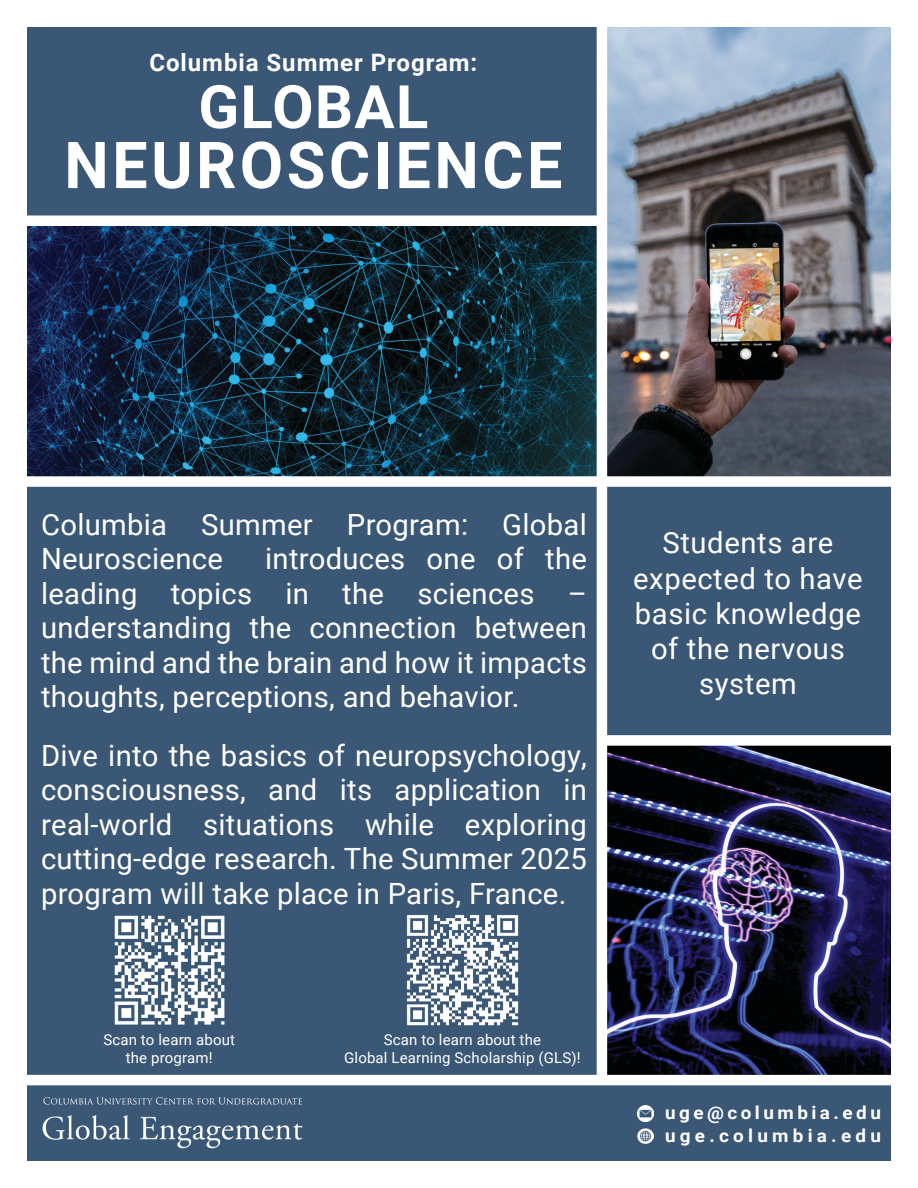
<style>
.page{position:relative;width:918px;height:1188px;background:#fff}
.page>*{position:absolute;margin:0;border:0;box-sizing:border-box;transform-origin:0 0}
.t1{font:700 64.8px "Roboto";letter-spacing:.055em;color:#fff}
.t2{font:700 60px "Roboto";letter-spacing:.02em;color:#fff}
.t3{font:29.25px/34.5px "Roboto";letter-spacing:.01em;color:#fff;text-align:justify}
.t4{font:700 24px "Roboto";letter-spacing:.04em;color:#fff}
.t5{font:700 18px "Roboto";letter-spacing:.185em;color:#fff;scale:1.05 1}
.t6{font:700 18px "Roboto";letter-spacing:.225em;color:#fff;scale:1.05 1}
.t7{font:15px/18px "Roboto";letter-spacing:.01em;color:#fff;text-align:center}
</style>
<div class="page">
<div style="left:27px;top:27px;width:864px;height:1134px;background:#3a5775"></div>
<img style="left:607px;top:746px;width:284px;height:329px">
<img style="left:28px;top:226px;width:569px;height:250px">
<img style="left:607px;top:27px;width:284px;height:449px">
<img style="left:42px;top:1097px;width:261px;height:52px">
<div style="left:12px;top:215px;width:588px;height:11px;background:#fff"></div>
<div style="left:597px;top:27px;width:10px;height:1053px;background:#fff"></div>
<div style="left:14px;top:476px;width:890px;height:11px;background:#fff"></div>
<div style="left:14px;top:1075px;width:890px;height:10px;background:#fff"></div>
<div style="left:600px;top:735px;width:307px;height:11px;background:#fff"></div>
<img style="left:638px;top:1106px;width:15px;height:15px">
<img style="left:638px;top:1128px;width:15px;height:16px">
<img style="left:114px;top:915px;width:111px;height:110px">
<img style="left:406px;top:915px;width:113px;height:111px">
<p class="t4" style="left:149px;top:46px;width:330px">Columbia Summer Program:</p>
<p class="t2" style="left:198px;top:65px;width:232px">GLOBAL</p>
<p class="t1" style="left:64px;top:120px;width:500px">NEUROSCIENCE</p>
<p class="t3" style="left:41px;top:506px;width:547px">Columbia Summer Program: Global<br>Neuroscience</p>
<p class="t3" style="left:41px;top:540px;width:547px;text-indent:224px">introduces one of the leading topics in the sciences – understanding the connection between the mind and the brain and how it impacts thoughts, perceptions, and behavior.</p>
<p class="t3" style="left:41px;top:737px;width:547px">Dive into the basics of neuropsychology, consciousness, and its application in real-world situations while exploring cutting-edge research. The Summer 2025 program will take place in Paris, France.</p>
<p class="t3" style="left:633px;top:524px;width:231px;line-height:35.1px;text-align:center">Students are expected to have basic knowledge of the nervous system</p>
<p class="t7" style="left:103px;top:1031px;width:133px">Scan to learn about the program!</p>
<p class="t7" style="left:344px;top:1031px;width:238px">Scan to learn about the<br>Global Learning Scholarship (GLS)!</p>
<p class="t5" style="left:665px;top:1100px;width:207px">uge@columbia.edu</p>
<p class="t6" style="left:665px;top:1123px;width:207px">uge.columbia.edu</p>
</div>
